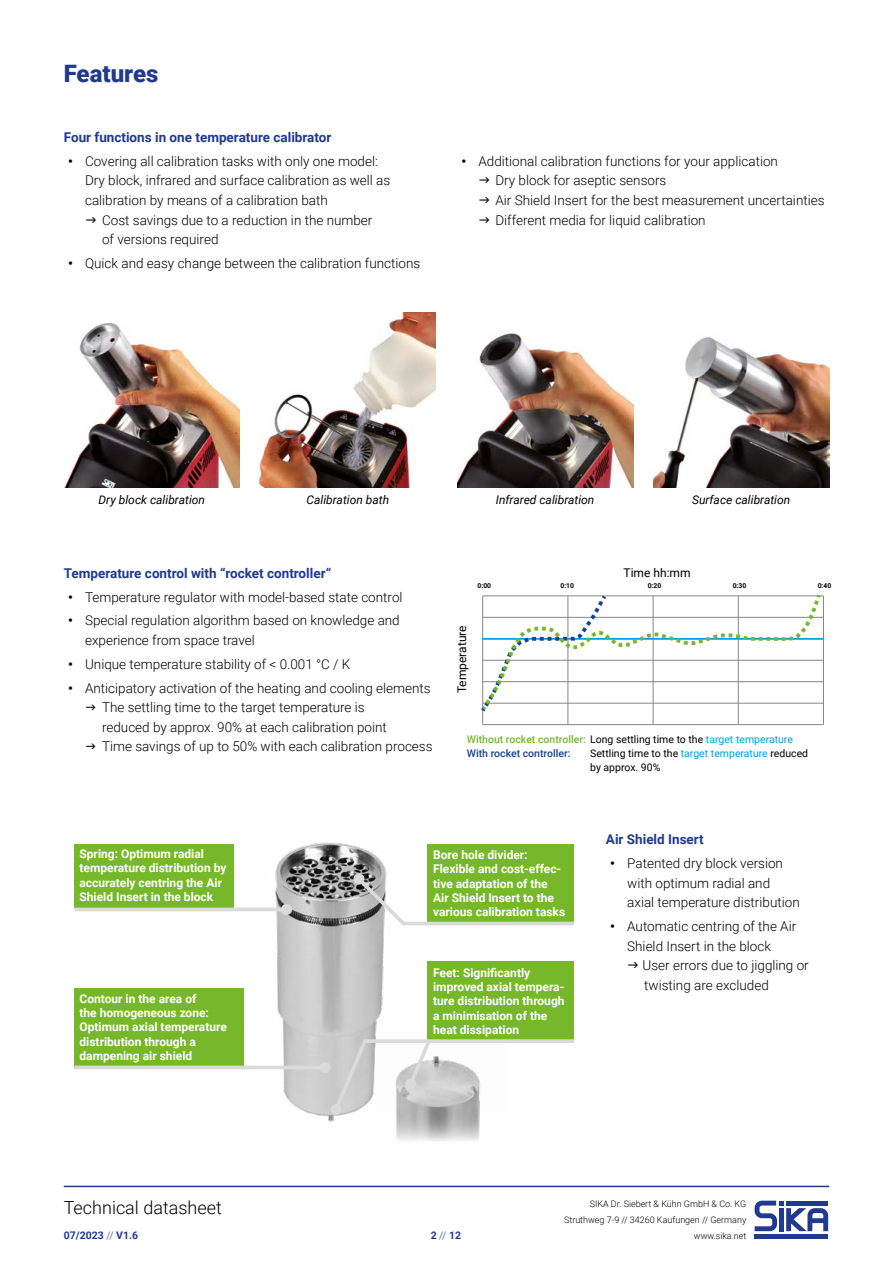
<style>
.page{position:relative;width:893px;height:1263px;background:#fff}
.page>*{position:absolute;margin:0;border:0;box-sizing:border-box;transform-origin:0 0}
.t1{font:900 24px "Roboto";color:#213a8f}
.t2{font:300 18px "Roboto";color:#000}
.t3{font:300 13.5px/19.5px "Roboto";color:#000}
.t4{font:700 13.5px "Roboto";color:#213a8f}
.t5{font:700 12px/14.4px "Roboto";color:#fff}
.t6{font:italic 12px "Roboto";color:#000}
.t7{font:12px "Roboto";color:#000}
.t8{font:500 10.5px/13.6px "Roboto";color:#76b82a}
.t9{font:10.5px/13.6px "Roboto";color:#000}
.t10{font:700 10.5px "Roboto";color:#213a8f}
.t11{font:300 9px/15.8px "Roboto";color:#000;text-align:right}
.t12{font:700 6.75px "Roboto";color:#000}
.s1{font-weight:700}
.s2{font-weight:400;color:#000}
.s3{font-weight:400;color:#009fe3}
.s4{color:#164194}
.s5{color:#009fe3}
.s6{font-weight:300}
</style>
<div class="page">
<hr style="left:64px;top:1186px;width:765px;height:1px;background:#213a8f">
<svg style="left:754px;top:1200px;width:75px;height:39px"></svg>
<img style="left:151px;top:842px;width:359px;height:281px">
<img style="left:374px;top:1043px;width:130px;height:98px">
<div style="left:74px;top:844px;width:160px;height:63px;background:#76b82a"></div>
<div style="left:74px;top:988px;width:170px;height:79px;background:#76b82a"></div>
<div style="left:428px;top:844px;width:146px;height:78px;background:#76b82a"></div>
<div style="left:428px;top:961px;width:146px;height:78px;background:#76b82a"></div>
<svg style="left:74px;top:907px;width:207px;height:4px"></svg>
<div style="left:281px;top:904px;width:11px;height:11px;background:#dadada;border-radius:50%"></div>
<hr style="left:74px;top:1066px;width:251px;height:3px;background:#dadada">
<div style="left:320px;top:1062px;width:11px;height:11px;background:#dadada;border-radius:50%"></div>
<hr style="left:403px;top:922px;width:171px;height:3px;background:#dadada">
<svg style="left:353px;top:873px;width:56px;height:56px"></svg>
<svg style="left:370px;top:1039px;width:204px;height:4px"></svg>
<svg style="left:404px;top:1035px;width:30px;height:55px"></svg>
<svg style="left:330px;top:1035px;width:40px;height:81px;background:#cdcdcd"></svg>
<hr style="left:483px;top:724px;width:340px;height:1px;background:#868686">
<hr style="left:823px;top:596px;width:1px;height:129px;background:#868686">
<hr style="left:738px;top:596px;width:1px;height:129px;background:#868686">
<hr style="left:653px;top:596px;width:1px;height:129px;background:#868686">
<hr style="left:568px;top:596px;width:1px;height:129px;background:#868686">
<hr style="left:482px;top:596px;width:1px;height:129px;background:#868686">
<svg style="left:481px;top:594px;width:343px;height:122px"></svg>
<img style="left:457px;top:333px;width:176px;height:155px">
<img style="left:64px;top:323px;width:176px;height:165px">
<img style="left:260px;top:313px;width:176px;height:175px">
<img style="left:653px;top:337px;width:176px;height:151px">
<h1 class="t1" style="left:64px;top:56px;width:96px">Features</h1>
<p class="t4" style="left:64px;top:128px;width:269px">Four functions in one temperature calibrator</p>
<p class="t3" style="left:85px;top:151px;width:307px;text-indent:-17px"><span class="s1">•</span> Covering all calibration tasks with only one model:<br>Dry block, infrared and surface calibration as well as calibration by means of a calibration bath</p>
<p class="t3" style="left:102px;top:209px;width:272px">Cost savings due to a reduction in the number of versions required</p>
<p class="t3" style="left:68px;top:253px;width:354px"><span class="s1">•</span> Quick and easy change between the calibration functions</p>
<p class="t3" style="left:495px;top:151px;width:331px;text-indent:-34px"><span class="s1">•</span> Additional calibration functions for your application<br>Dry block for aseptic sensors<br>Air Shield Insert for the best measurement uncertainties Different media for liquid calibration</p>
<p class="t6" style="left:99px;top:491px;width:108px">Dry block calibration</p>
<p class="t6" style="left:306px;top:491px;width:84px">Calibration bath</p>
<p class="t6" style="left:496px;top:491px;width:100px">Infrared calibration</p>
<p class="t6" style="left:692px;top:491px;width:100px">Surface calibration</p>
<p class="t4" style="left:64px;top:564px;width:269px">Temperature control with “rocket controller“</p>
<p class="t3" style="left:68px;top:587px;width:336px"><span class="s1">•</span> Temperature regulator with model-based state control</p>
<p class="t3" style="left:85px;top:610px;width:316px;text-indent:-17px"><span class="s1">•</span> Special regulation algorithm based on knowledge and experience from space travel</p>
<p class="t3" style="left:68px;top:654px;width:284px"><span class="s1">•</span> Unique temperature stability of &lt; 0.001 °C / K</p>
<p class="t3" style="left:102px;top:678px;width:332px;text-indent:-34px"><span class="s1">•</span> Anticipatory activation of the heating and cooling elements The settling time to the target temperature is<br>reduced by approx. 90% at each calibration point<br>Time savings of up to 50% with each calibration process</p>
<p class="t7" style="left:623px;top:564px;width:69px">Time hh:mm</p>
<p class="t12" style="left:478px;top:580px;width:15px">0:00</p>
<p class="t12" style="left:560px;top:580px;width:15px">0:10</p>
<p class="t12" style="left:648px;top:580px;width:15px">0:20</p>
<p class="t12" style="left:733px;top:580px;width:15px">0:30</p>
<p class="t12" style="left:818px;top:580px;width:15px">0:40</p>
<p class="t7" style="left:453px;top:693px;width:69px;rotate:-90deg">Temperature</p>
<p class="t8" style="left:467px;top:732px;width:328px">Without rocket controller: <span class="s2">Long settling time to the</span> <span class="s3">target temperature<br></span><span class="s4">With rocket controller:</span></p>
<p class="t9" style="left:590px;top:746px;width:220px">Settling time to the <span class="s5">target temperature</span> reduced by approx. 90%</p>
<p class="t5" style="left:79px;top:846px;width:148px">Spring: Optimum radial temperature distribution by accurately centring the Air<br>Shield Insert in the block</p>
<p class="t5" style="left:80px;top:991px;width:149px">Contour in the area of<br>the homogeneous zone:<br>Optimum axial temperature distribution through a dampening air shield</p>
<h2 class="t2" style="left:64px;top:1195px;width:160px">Technical datasheet</h2>
<p class="t10" style="left:64px;top:1228px;width:76px">07/2023 <span class="s6">//</span> V1.6</p>
<p class="t5" style="left:433px;top:847px;width:134px">Bore hole divider:<br>Flexible and cost-effec&shy;tive adaptation of the<br>Air Shield Insert to the various calibration tasks</p>
<p class="t5" style="left:433px;top:965px;width:133px">Feet: Significantly improved axial tempera&shy;ture distribution through a minimisation of the heat dissipation</p>
<p class="t4" style="left:606px;top:830px;width:99px">Air Shield Insert</p>
<p class="t3" style="left:627px;top:853px;width:174px;text-indent:-17px"><span class="s1">•</span> Patented dry block version with optimum radial and axial temperature distribution</p>
<p class="t3" style="left:627px;top:916px;width:171px;text-indent:-17px"><span class="s1">•</span> Automatic centring of the Air<br>Shield Insert in the block</p>
<p class="t3" style="left:642px;top:955px;width:168px">User errors due to jiggling or twisting are excluded</p>
<p class="t10" style="left:431px;top:1228px;width:32px">2 <span class="s6">//</span> 12</p>
<p class="t11" style="left:564px;top:1196px;width:184px">SIKA Dr. Siebert &amp; Kühn GmbH &amp; Co. KG<br>Struthweg 7-9 // 34260 Kaufungen // Germany www.sika.net</p>
</div>
